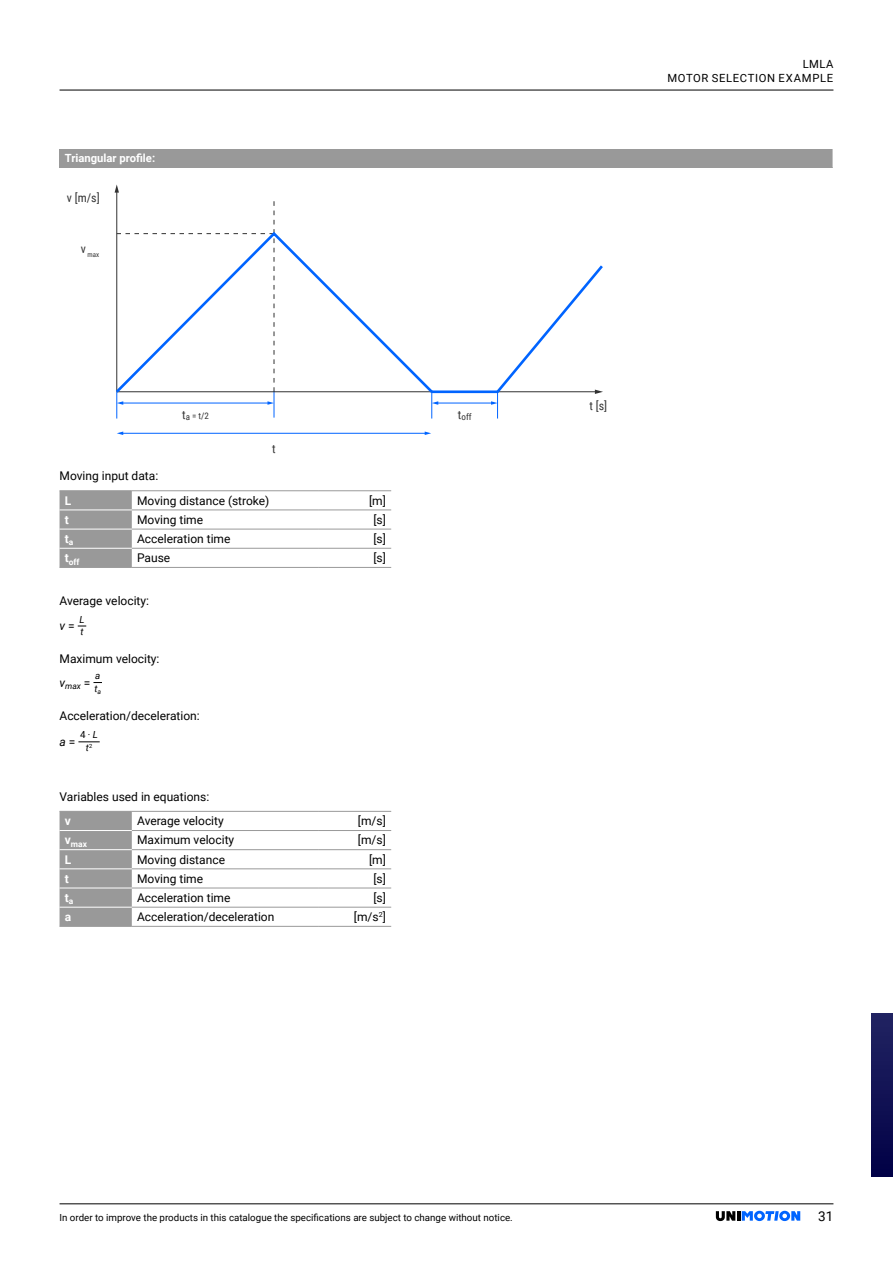
<style>
.page{position:relative;width:893px;height:1263px;background:#fff}
.page>*{position:absolute;margin:0;border:0;box-sizing:border-box;transform-origin:0 0}
.t1{font:13.5px "Roboto";color:#000}
.t2{font:12px "Roboto";color:#000}
.t3{font:12px "Roboto Condensed";color:#323232}
.t4{font:700 12px "Roboto";color:#fff}
.t5{font:italic 12px "Roboto";color:#000}
.t6{font:11.25px/14.4px "Roboto";letter-spacing:.06em;color:#000;text-align:right}
.t7{font:700 11.25px "Roboto";color:#fff}
.t8{font:9.75px/12.5px "Roboto";color:#000;text-align:center}
.t9{font:italic 9.75px/12.5px "Roboto";color:#000}
.t10{font:9px "Roboto Condensed";color:#323232}
.t11{font:700 8.4px "Roboto";color:#fff}
.t12{font:italic 8.4px "Roboto";color:#000}
.t13{font:7.05px "Roboto Condensed";color:#323232}
.s1{font-size:12px}
.s2{font-style:normal}
.s3{font-style:italic}
</style>
<div class="page">
<hr style="left:60px;top:1203px;width:773px;height:1px;background:#000">
<hr style="left:60px;top:90px;width:773px;height:1px;background:#000">
<svg style="left:716px;top:1211px;width:84px;height:10px"></svg>
<div style="left:872px;top:1014px;width:21px;height:162px;background:linear-gradient(to bottom,#212462,#010146)"></div>
<hr style="left:117px;top:191px;width:1px;height:201px;background:#323232">
<svg style="left:115px;top:184px;width:4px;height:9px"></svg>
<svg style="left:117px;top:199px;width:158px;height:219px"></svg>
<hr style="left:122px;top:433px;width:304px;height:1px;background:#0064ff">
<svg style="left:117px;top:431px;width:6px;height:4px"></svg>
<svg style="left:425px;top:431px;width:6px;height:4px"></svg>
<hr style="left:437px;top:403px;width:55px;height:1px;background:#0064ff">
<svg style="left:491px;top:265px;width:112px;height:153px"></svg>
<svg style="left:116px;top:230px;width:314px;height:165px"></svg>
<hr style="left:432px;top:390px;width:66px;height:3px;background:#0064ff">
<svg style="left:428px;top:388px;width:10px;height:30px"></svg>
<div style="left:60px;top:149px;width:773px;height:18px;background:#999"></div>
<div style="left:60px;top:491px;width:72px;height:76px;background:#999"></div>
<hr style="left:60px;top:490px;width:72px;height:1px;background:#999">
<hr style="left:132px;top:490px;width:187px;height:1px;background:#999">
<hr style="left:319px;top:490px;width:72px;height:1px;background:#999">
<hr style="left:132px;top:509px;width:187px;height:1px;background:#999">
<hr style="left:319px;top:509px;width:72px;height:1px;background:#999">
<hr style="left:132px;top:529px;width:187px;height:1px;background:#999">
<hr style="left:319px;top:529px;width:72px;height:1px;background:#999">
<hr style="left:132px;top:548px;width:187px;height:1px;background:#999">
<hr style="left:319px;top:548px;width:72px;height:1px;background:#999">
<hr style="left:60px;top:567px;width:72px;height:1px;background:#999">
<hr style="left:132px;top:567px;width:187px;height:1px;background:#999">
<hr style="left:319px;top:567px;width:72px;height:1px;background:#999">
<hr style="left:60px;top:509px;width:72px;height:1px;background:#fff">
<hr style="left:60px;top:529px;width:72px;height:1px;background:#fff">
<hr style="left:60px;top:548px;width:72px;height:1px;background:#fff">
<div style="left:60px;top:812px;width:72px;height:114px;background:#999"></div>
<hr style="left:60px;top:811px;width:72px;height:1px;background:#999">
<hr style="left:132px;top:811px;width:187px;height:1px;background:#999">
<hr style="left:319px;top:811px;width:72px;height:1px;background:#999">
<hr style="left:132px;top:830px;width:187px;height:1px;background:#999">
<hr style="left:319px;top:830px;width:72px;height:1px;background:#999">
<hr style="left:132px;top:849px;width:187px;height:1px;background:#999">
<hr style="left:319px;top:849px;width:72px;height:1px;background:#999">
<hr style="left:132px;top:868px;width:187px;height:1px;background:#999">
<hr style="left:319px;top:868px;width:72px;height:1px;background:#999">
<hr style="left:132px;top:888px;width:187px;height:1px;background:#999">
<hr style="left:319px;top:888px;width:72px;height:1px;background:#999">
<hr style="left:132px;top:907px;width:187px;height:1px;background:#999">
<hr style="left:319px;top:907px;width:72px;height:1px;background:#999">
<hr style="left:60px;top:926px;width:72px;height:1px;background:#999">
<hr style="left:132px;top:926px;width:187px;height:1px;background:#999">
<hr style="left:319px;top:926px;width:72px;height:1px;background:#999">
<hr style="left:60px;top:830px;width:72px;height:1px;background:#fff">
<hr style="left:60px;top:849px;width:72px;height:1px;background:#fff">
<hr style="left:60px;top:868px;width:72px;height:1px;background:#fff">
<hr style="left:60px;top:888px;width:72px;height:1px;background:#fff">
<hr style="left:60px;top:907px;width:72px;height:1px;background:#fff">
<svg style="left:78px;top:741px;width:22px;height:1px"></svg>
<p class="t7" style="left:65px;top:150px;width:92px">Triangular profile:</p>
<p class="t3" style="left:67px;top:190px;width:34px">v [m/s]</p>
<p class="t13" style="left:81px;top:249px;width:20px"><sup>v</sup> max</p>
<p class="t10" style="left:182px;top:409px;width:28px"><span class="s1">t</span>a = t/2</p>
<p class="t10" style="left:458px;top:411px;width:15px"><sup>t</sup>off</p>
<p class="t3" style="left:272px;top:440px;width:5px">t</p>
<p class="t2" style="left:60px;top:467px;width:100px">Moving input data:</p>
<p class="t4" style="left:65px;top:492px;width:8px">L</p>
<p class="t2" style="left:137px;top:492px;width:134px">Moving distance (stroke)</p>
<p class="t2" style="left:369px;top:492px;width:18px">[m]</p>
<p class="t4" style="left:65px;top:511px;width:6px">t</p>
<p class="t2" style="left:137px;top:511px;width:67px">Moving time</p>
<p class="t2" style="left:373px;top:511px;width:14px">[s]</p>
<p class="t4" style="left:65px;top:530px;width:10px">t<sub>a</sub></p>
<p class="t2" style="left:137px;top:530px;width:95px">Acceleration time</p>
<p class="t2" style="left:373px;top:530px;width:14px">[s]</p>
<p class="t11" style="left:65px;top:556px;width:16px"><sup>t</sup>off</p>
<p class="t2" style="left:137px;top:549px;width:35px">Pause</p>
<p class="t2" style="left:373px;top:549px;width:14px">[s]</p>
<p class="t2" style="left:60px;top:592px;width:91px">Average velocity:</p>
<p class="t5" style="left:60px;top:617px;width:17px">v <span class="s2">=</span></p>
<p class="t9" style="left:79px;top:613px;width:7px">L t</p>
<p class="t2" style="left:60px;top:650px;width:102px">Maximum velocity:</p>
<p class="t12" style="left:60px;top:680px;width:32px"><sup>v</sup>max <sup>=</sup></p>
<p class="t9" style="left:94px;top:669px;width:8px">a t<sub>a</sub></p>
<p class="t2" style="left:60px;top:707px;width:142px">Acceleration/deceleration:</p>
<p class="t5" style="left:60px;top:733px;width:17px">a <span class="s2">=</span></p>
<p class="t8" style="left:80px;top:728px;width:19px">4· <span class="s3">L t</span><sup>2</sup></p>
<p class="t2" style="left:60px;top:788px;width:151px">Variables used in equations:</p>
<p class="t4" style="left:65px;top:812px;width:8px">v</p>
<p class="t2" style="left:137px;top:812px;width:88px">Average velocity</p>
<p class="t2" style="left:358px;top:812px;width:30px">[m/s]</p>
<p class="t11" style="left:65px;top:838px;width:24px"><sup>v</sup>max</p>
<p class="t2" style="left:137px;top:832px;width:99px">Maximum velocity</p>
<p class="t2" style="left:358px;top:832px;width:30px">[m/s]</p>
<p class="t4" style="left:65px;top:851px;width:8px">L</p>
<p class="t2" style="left:137px;top:851px;width:89px">Moving distance</p>
<p class="t2" style="left:369px;top:851px;width:18px">[m]</p>
<p class="t4" style="left:65px;top:870px;width:6px">t</p>
<p class="t2" style="left:137px;top:870px;width:67px">Moving time</p>
<p class="t2" style="left:373px;top:870px;width:14px">[s]</p>
<p class="t4" style="left:65px;top:889px;width:10px">t<sub>a</sub></p>
<p class="t2" style="left:137px;top:889px;width:95px">Acceleration time</p>
<p class="t2" style="left:373px;top:889px;width:14px">[s]</p>
<p class="t4" style="left:65px;top:908px;width:8px">a</p>
<p class="t2" style="left:137px;top:908px;width:139px">Acceleration/deceleration</p>
<p class="t2" style="left:354px;top:908px;width:33px">[m/s<sup>2</sup>]</p>
<p class="t6" style="left:667px;top:56px;width:168px">LMLA<br>MOTOR SELECTION EXAMPLE</p>
<p class="t3" style="left:589px;top:397px;width:19px">t [s]</p>
<p class="t8" style="left:60px;top:1211px;width:455px">In order to improve the products in this catalogue the specifications are subject to change without notice.</p>
<p class="t1" style="left:818px;top:1206px;width:17px">31</p>
</div>
